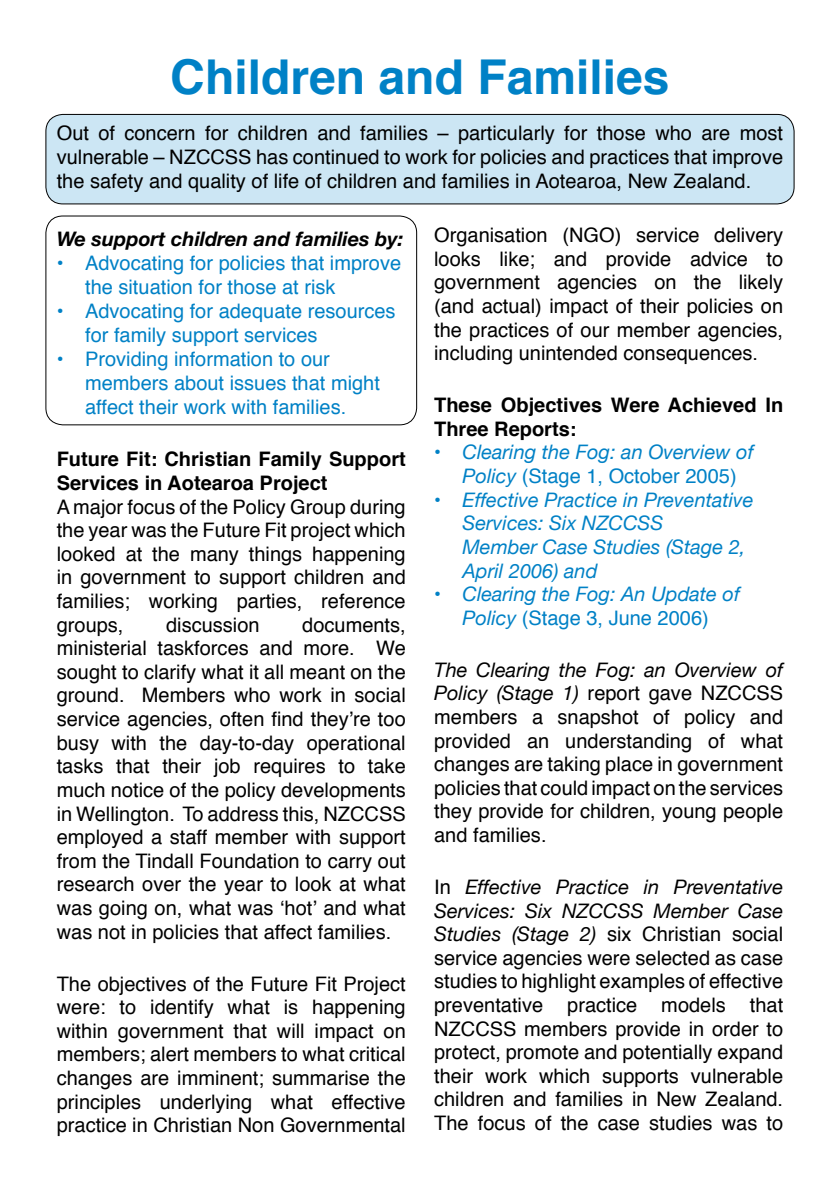
<style>
.page{position:relative;width:840px;height:1191px;background:#fff}
.page>*{position:absolute;margin:0;border:0;box-sizing:border-box;transform-origin:0 0}
.t1{font:700 48px "Helvetica";color:#0081c6}
.t2{font:20px/23.6px "Helvetica";color:#000;text-align:justify}
.t3{font:20px/24px "Helvetica";color:#0081c6}
.t4{font:italic 20px/23.6px "Helvetica Neue";color:#0081c6}
.t5{font:700 20px/23.6px "Helvetica";color:#000}
.t6{font:italic 20px/23.6px "Helvetica Neue";color:#000}
.t7{font:italic 700 20px "Helvetica Neue";color:#000}
.s1{font-family:"Helvetica";font-style:normal}
.s2{font-family:"Helvetica Neue";font-style:italic}
</style>
<div class="page">
<div style="left:45px;top:215px;width:372px;height:210px;border:1px solid #000;border-radius:17px"></div>
<div style="left:46px;top:114px;width:747px;height:90px;background:#cce6f4;border-radius:17px"></div>
<div style="left:45px;top:114px;width:749px;height:90px;border:1px solid #000;border-radius:17px"></div>
<h1 class="t1" style="left:170px;top:33px;width:500px">Children and Families</h1>
<p class="t2" style="left:57px;top:121px;width:727px">Out of concern for children and families – particularly for those who are most vulnerable – NZCCSS has continued to work for policies and practices that improve the safety and quality of life of children and families in Aotearoa, New Zealand.</p>
<p class="t7" style="left:57px;top:227px;width:348px">We support children and families by:</p>
<p class="t3" style="left:85px;top:251px;width:317px;text-indent:-28px">• Advocating for policies that improve the situation for those at risk</p>
<p class="t3" style="left:85px;top:299px;width:312px;text-indent:-28px">• Advocating for adequate resources for family support services</p>
<p class="t3" style="left:85px;top:347px;width:296px;text-indent:-28px">• Providing information to our members about issues that might affect their work with families.</p>
<p class="t5" style="left:57px;top:446px;width:350px">Future Fit: Christian Family Support<br>Services in Aotearoa Project</p>
<p class="t2" style="left:57px;top:494px;width:350px">A major focus of the Policy Group during the year was the Future Fit project which looked at the many things happening in government to support children and families; working parties, reference groups,</p>
<p class="t2" style="left:57px;top:612px;width:350px;text-indent:245px">documents, ministerial taskforces and more. We sought to clarify what it all meant on the ground. Members who work in social service agencies, often find they’re too busy with the day-to-day operational tasks that their job requires to take much notice of the policy developments in Wellington. To address this, NZCCSS employed a staff member with support from the Tindall Foundation to carry out research over the year to look at what was going on, what was ‘hot’ and what was not in policies that affect families.</p>
<p class="t2" style="left:57px;top:971px;width:350px">The objectives of the Future Fit Project were: to identify what is happening within government that will impact on members; alert members to what critical changes are imminent; summarise the principles underlying what effective practice in Christian Non Governmental</p>
<p class="t2" style="left:166px;top:612px;width:95px">discussion</p>
<p class="t2" style="left:434px;top:223px;width:350px">Organisation (NGO) service delivery looks like; and provide advice to government agencies on the likely (and actual) impact of their policies on the practices of our member agencies, including unintended consequences.</p>
<p class="t5" style="left:434px;top:392px;width:350px">These Objectives Were Achieved In<br>Three Reports:</p>
<p class="t4" style="left:434px;top:440px;width:321px"><span class="s1">•</span> Clearing the Fog: an Overview of</p>
<p class="t3" style="left:462px;top:463px;width:275px"><span class="s2">Policy</span> (Stage 1, October 2005)</p>
<p class="t4" style="left:462px;top:487px;width:292px;text-indent:-28px"><span class="s1">•</span> Effective Practice in Preventative<br>Services: Six NZCCSS<br>Member Case Studies (Stage 2,<br>April 2006) and</p>
<p class="t4" style="left:434px;top:582px;width:307px"><span class="s1">•</span> Clearing the Fog: An Update of</p>
<p class="t3" style="left:462px;top:605px;width:248px"><span class="s2">Policy</span> (Stage 3, June 2006)</p>
<p class="t6" style="left:434px;top:657px;width:350px">The Clearing the Fog: an Overview of</p>
<p class="t2" style="left:434px;top:681px;width:350px"><span class="s2">Policy (Stage 1)</span> report gave NZCCSS members a snapshot of policy and provided an understanding of what changes are taking place in government policies that could impact on the services they provide for children, young people and families.</p>
<p class="t6" style="left:434px;top:874px;width:350px"><span class="s1">In</span> Effective Practice in Preventative<br>Services: Six NZCCSS Member Case</p>
<p class="t2" style="left:434px;top:921px;width:350px"><span class="s2">Studies (Stage 2)</span> six Christian social service agencies were selected as case studies to highlight examples of effective preventative practice models that NZCCSS members provide in order to protect, promote and potentially expand their work which supports vulnerable children and families in New Zealand.<br>The focus of the case studies was to</p>
</div>
